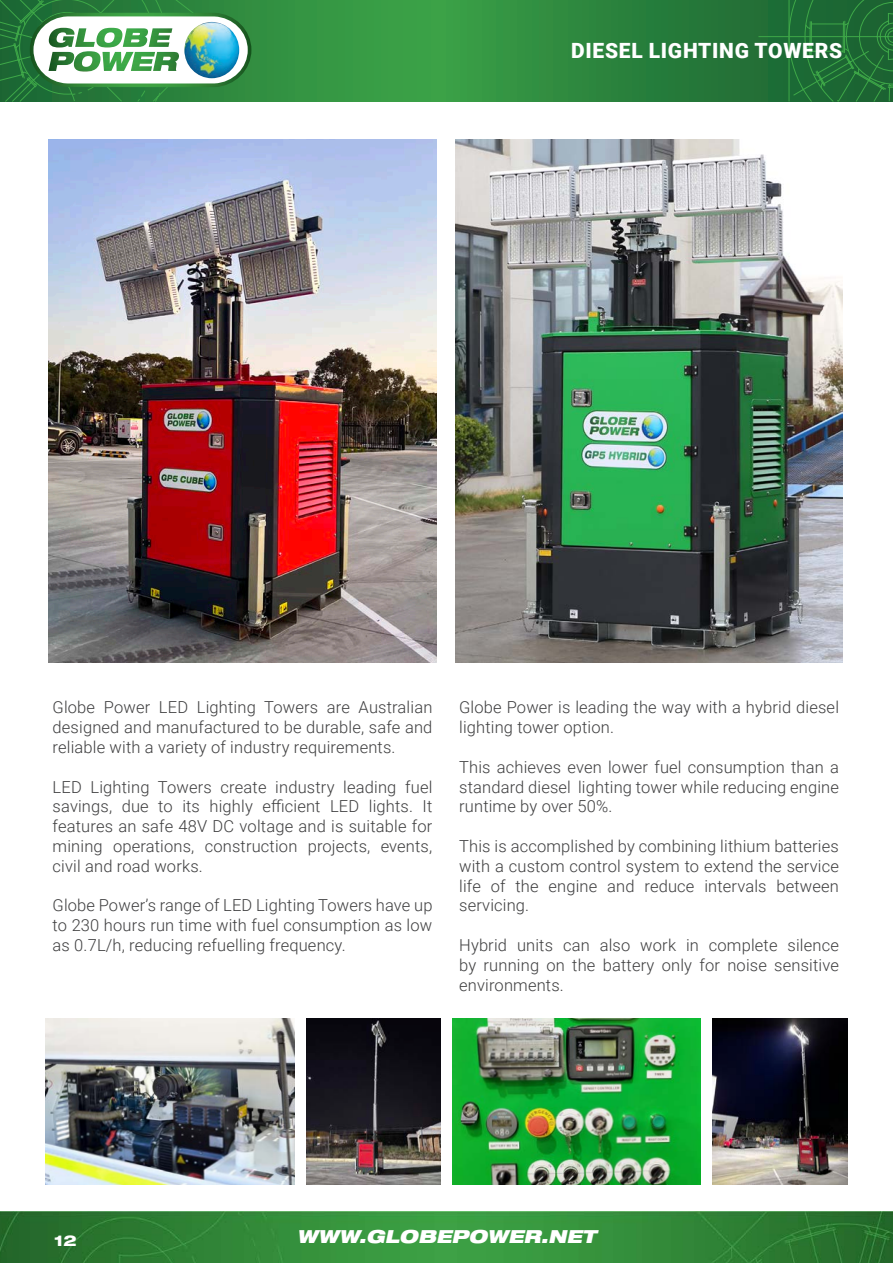
<style>
.page{position:relative;width:893px;height:1263px;background:#fff}
.page>*{position:absolute;margin:0;border:0;box-sizing:border-box;transform-origin:0 0}
.t1{font:900 21px "Roboto";letter-spacing:.035em;color:#fff}
.t2{font:italic 900 expanded 18px "Helvetica Neue LT Pro";color:#fff}
.t3{font:300 16.5px/19.8px "Roboto";letter-spacing:.01em;color:#3e3e3f;text-align:justify}
.t4{font:800 expanded 15px "Helvetica Neue LT Pro";color:#fff}
</style>
<div class="page">
<img style="left:0;top:1211px;width:893px;height:52px">
<svg style="left:227px;top:0;width:666px;height:102px;background:#2c863e"></svg>
<svg style="left:0;top:0;width:227px;height:102px;background:#257839"></svg>
<img style="left:30px;top:13px;width:221px;height:74px">
<img style="left:184px;top:22px;width:55px;height:56px">
<img style="left:46px;top:1019px;width:248px;height:165px">
<img style="left:452px;top:1019px;width:249px;height:165px">
<img style="left:713px;top:1019px;width:134px;height:165px">
<img style="left:306px;top:1019px;width:134px;height:165px">
<img style="left:455px;top:139px;width:388px;height:523px">
<img style="left:49px;top:139px;width:387px;height:523px">
<p class="t1" style="left:571px;top:36px;width:273px">DIESEL LIGHTING TOWERS</p>
<p class="t3" style="left:53px;top:697px;width:381px">Globe Power LED Lighting Towers are Australian designed and manufactured to be durable, safe and reliable with a variety of industry requirements.</p>
<p class="t3" style="left:53px;top:776px;width:381px">LED Lighting Towers create industry leading fuel savings, due to its highly efficient LED lights. It features an safe 48V DC voltage and is suitable for mining operations, construction projects, events, civil and road works.</p>
<p class="t3" style="left:53px;top:895px;width:381px">Globe Power’s range of LED Lighting Towers have up to 230 hours run time with fuel consumption as low as 0.7L/h, reducing refuelling frequency.</p>
<p class="t3" style="left:459px;top:697px;width:381px">Globe Power is leading the way with a hybrid diesel lighting tower option.</p>
<p class="t3" style="left:459px;top:756px;width:381px">This achieves even lower fuel consumption than a standard diesel lighting tower while reducing engine runtime by over 50%.</p>
<p class="t3" style="left:459px;top:835px;width:381px">This is accomplished by combining lithium batteries with a custom control system to extend the service life of the engine and reduce intervals between servicing.</p>
<p class="t3" style="left:459px;top:934px;width:381px">Hybrid units can also work in complete silence by running on the battery only for noise sensitive environments.</p>
<p class="t4" style="left:54px;top:1231px;width:24px">12</p>
<p class="t2" style="left:297px;top:1225px;width:301px">WWW.GLOBEPOWER.NET</p>
</div>
